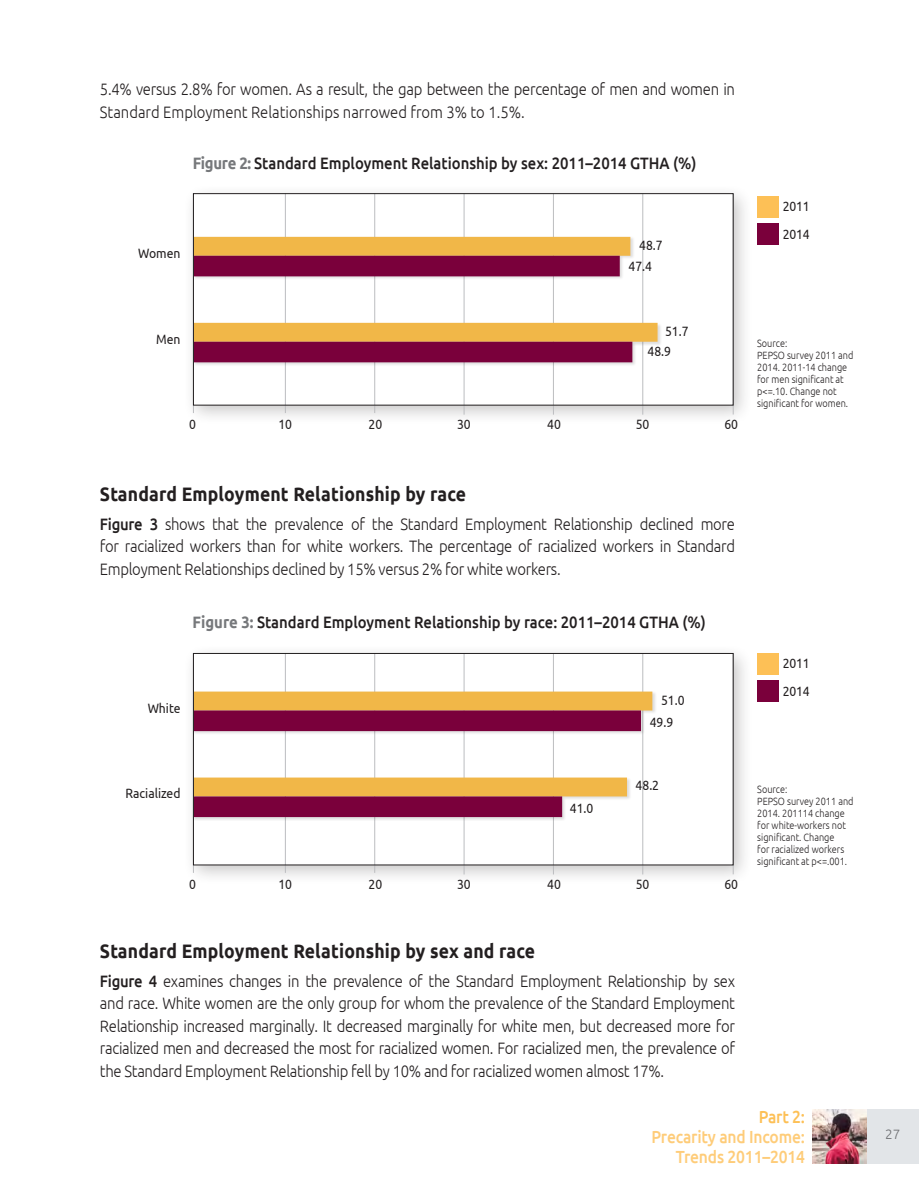
<style>
.page{position:relative;width:919px;height:1189px;background:#fff}
.page>*{position:absolute;margin:0;border:0;box-sizing:border-box;transform-origin:0 0}
.sub_sub{font:700 19.5px "Ubuntu";letter-spacing:.01em;color:#231f20;scale:.9 1}
.t1{font:500 17.55px/20.2px "Ubuntu";letter-spacing:-.01em;color:#fecc79;text-align:right;scale:.89 1}
.t2{font:500 17.55px "Ubuntu";color:#fdc056;scale:.89 1}
.t3{font:300 16.5px/22.5px "Ubuntu";letter-spacing:-.02em;color:#231f20;text-align:justify;scale:.9 1}
.t4{font:500 16.5px "Ubuntu";color:#231f20;scale:.9 1}
.t5{font:13.5px "Ubuntu";letter-spacing:-.01em;color:#231f20;scale:.9 1}
.t6{font:300 13.5px "Ubuntu";color:#6c6d70}
.t7{font:300 10.5px/12px "Ubuntu";color:#231f20;scale:.87 1}
.s1{font-weight:700;color:#76787b}
.s2{font-weight:500}
</style>
<div class="page">
<div style="left:866px;top:1108px;width:52px;height:55px;background:#dfe2e5"></div>
<img style="left:812px;top:1109px;width:54px;height:54px">
<div style="left:183px;top:643px;width:570px;height:242px;background:#231f20;opacity:.25"></div>
<div style="left:193px;top:653px;width:539px;height:212px;background:#fff"></div>
<hr style="left:285px;top:653px;width:1px;height:219px;background:#bcbdc0">
<hr style="left:374px;top:653px;width:1px;height:219px;background:#bcbdc0">
<hr style="left:463px;top:653px;width:1px;height:221px;background:#bcbdc0">
<hr style="left:553px;top:653px;width:1px;height:221px;background:#bcbdc0">
<hr style="left:642px;top:653px;width:1px;height:221px;background:#bcbdc0">
<div style="left:195px;top:691px;width:457px;height:22px;background:#f1b748"></div>
<div style="left:192px;top:709px;width:453px;height:112px;background:#231f20;opacity:.15"></div>
<svg style="left:195px;top:710px;width:445px;height:107px"></svg>
<div style="left:757px;top:653px;width:21px;height:22px;background:#fdc056"></div>
<div style="left:757px;top:680px;width:21px;height:22px;background:#7a003b"></div>
<hr style="left:193px;top:653px;width:1px;height:219px;background:#bcbdc0">
<hr style="left:732px;top:653px;width:1px;height:221px;background:#bcbdc0">
<div style="left:193px;top:653px;width:540px;height:212px;border:1px solid #231f20"></div>
<div style="left:183px;top:183px;width:570px;height:242px;background:#231f20;opacity:.25"></div>
<div style="left:193px;top:194px;width:539px;height:211px;background:#fff"></div>
<hr style="left:285px;top:193px;width:1px;height:220px;background:#bcbdc0">
<hr style="left:374px;top:193px;width:1px;height:220px;background:#bcbdc0">
<hr style="left:463px;top:194px;width:1px;height:220px;background:#bcbdc0">
<hr style="left:553px;top:194px;width:1px;height:220px;background:#bcbdc0">
<hr style="left:642px;top:194px;width:1px;height:220px;background:#bcbdc0">
<svg style="left:195px;top:237px;width:462px;height:105px;fill:#f1b748"></svg>
<div style="left:193px;top:255px;width:443px;height:111px;background:#231f20;opacity:.15"></div>
<svg style="left:195px;top:256px;width:437px;height:106px"></svg>
<div style="left:757px;top:196px;width:21px;height:22px;background:#fdc056"></div>
<div style="left:757px;top:223px;width:21px;height:22px;background:#7a003b"></div>
<hr style="left:193px;top:194px;width:1px;height:219px;background:#bcbdc0">
<hr style="left:732px;top:194px;width:1px;height:220px;background:#bcbdc0">
<div style="left:193px;top:193px;width:540px;height:212px;border:1px solid #231f20"></div>
<p class="t3" style="left:100px;top:78px;width:706px">5.4% versus 2.8% for women. As a result, the gap between the percentage of men and women in<br>Standard Employment Relationships narrowed from 3% to 1.5%.</p>
<p class="t4" style="left:193px;top:152px;width:561px"><span class="s1">Figure 2:</span> Standard Employment Relationship by sex: 2011–2014 GTHA (%)</p>
<p class="t5" style="left:138px;top:245px;width:49px">Women</p>
<p class="t5" style="left:639px;top:237px;width:28px">48.7</p>
<p class="t5" style="left:628px;top:257px;width:28px">47.4</p>
<p class="t5" style="left:782px;top:197px;width:32px">2011</p>
<p class="t5" style="left:782px;top:226px;width:32px">2014</p>
<p class="t5" style="left:156px;top:330px;width:29px">Men</p>
<p class="t5" style="left:664px;top:323px;width:28px">51.7</p>
<p class="t5" style="left:647px;top:343px;width:28px">48.9</p>
<p class="t5" style="left:189px;top:416px;width:9px">0</p>
<p class="t5" style="left:278px;top:416px;width:17px">10</p>
<p class="t5" style="left:368px;top:416px;width:17px">20</p>
<p class="t5" style="left:457px;top:416px;width:17px">30</p>
<p class="t5" style="left:547px;top:416px;width:17px">40</p>
<p class="t5" style="left:635px;top:416px;width:17px">50</p>
<p class="t5" style="left:724px;top:416px;width:17px">60</p>
<p class="t7" style="left:756px;top:336px;width:112px">Source:<br>PEPSO survey 2011 and<br>2014. 2011-14 change for men significant at p&lt;=.10. Change not significant for women.</p>
<p class="sub_sub" style="left:100px;top:482px;width:408px">Standard Employment Relationship by race</p>
<p class="t3" style="left:100px;top:512px;width:707px"><span class="s2">Figure 3</span> shows that the prevalence of the Standard Employment Relationship declined more for racialized workers than for white workers. The percentage of racialized workers in Standard Employment Relationships declined by 15% versus 2% for white workers.</p>
<p class="t4" style="left:192px;top:611px;width:571px"><span class="s1">Figure 3:</span> Standard Employment Relationship by race: 2011–2014 GTHA (%)</p>
<p class="t5" style="left:148px;top:700px;width:38px">White</p>
<p class="t5" style="left:660px;top:691px;width:28px">51.0</p>
<p class="t5" style="left:649px;top:713px;width:28px">49.9</p>
<p class="t5" style="left:782px;top:654px;width:32px">2011</p>
<p class="t5" style="left:782px;top:682px;width:32px">2014</p>
<p class="t5" style="left:126px;top:785px;width:62px">Racialized</p>
<p class="t5" style="left:569px;top:799px;width:28px">41.0</p>
<p class="t5" style="left:635px;top:777px;width:28px">48.2</p>
<p class="t5" style="left:189px;top:876px;width:9px">0</p>
<p class="t5" style="left:278px;top:876px;width:17px">10</p>
<p class="t5" style="left:368px;top:876px;width:17px">20</p>
<p class="t5" style="left:457px;top:876px;width:17px">30</p>
<p class="t5" style="left:547px;top:876px;width:17px">40</p>
<p class="t5" style="left:635px;top:876px;width:17px">50</p>
<p class="t5" style="left:724px;top:876px;width:17px">60</p>
<p class="t7" style="left:757px;top:783px;width:36px">Source:</p>
<p class="t7" style="left:757px;top:795px;width:112px">PEPSO survey 2011 and<br>2014. 201114 change for white-workers not significant. Change<br>for racialized workers significant at p&lt;=.001.</p>
<p class="sub_sub" style="left:100px;top:938px;width:485px">Standard Employment Relationship by sex and race</p>
<p class="t3" style="left:100px;top:969px;width:707px"><span class="s2">Figure 4</span> examines changes in the prevalence of the Standard Employment Relationship by sex and race. White women are the only group for whom the prevalence of the Standard Employment Relationship increased marginally. It decreased marginally for white men, but decreased more for racialized men and decreased the most for racialized women. For racialized men, the prevalence of the Standard Employment Relationship fell by 10% and for racialized women almost 17%.</p>
<p class="t2" style="left:758px;top:1105px;width:54px">Part 2:</p>
<p class="t1" style="left:651px;top:1125px;width:174px">Precarity and Income:<br>Trends 2011–2014</p>
<p class="t6" style="left:884px;top:1126px;width:17px">27</p>
</div>
